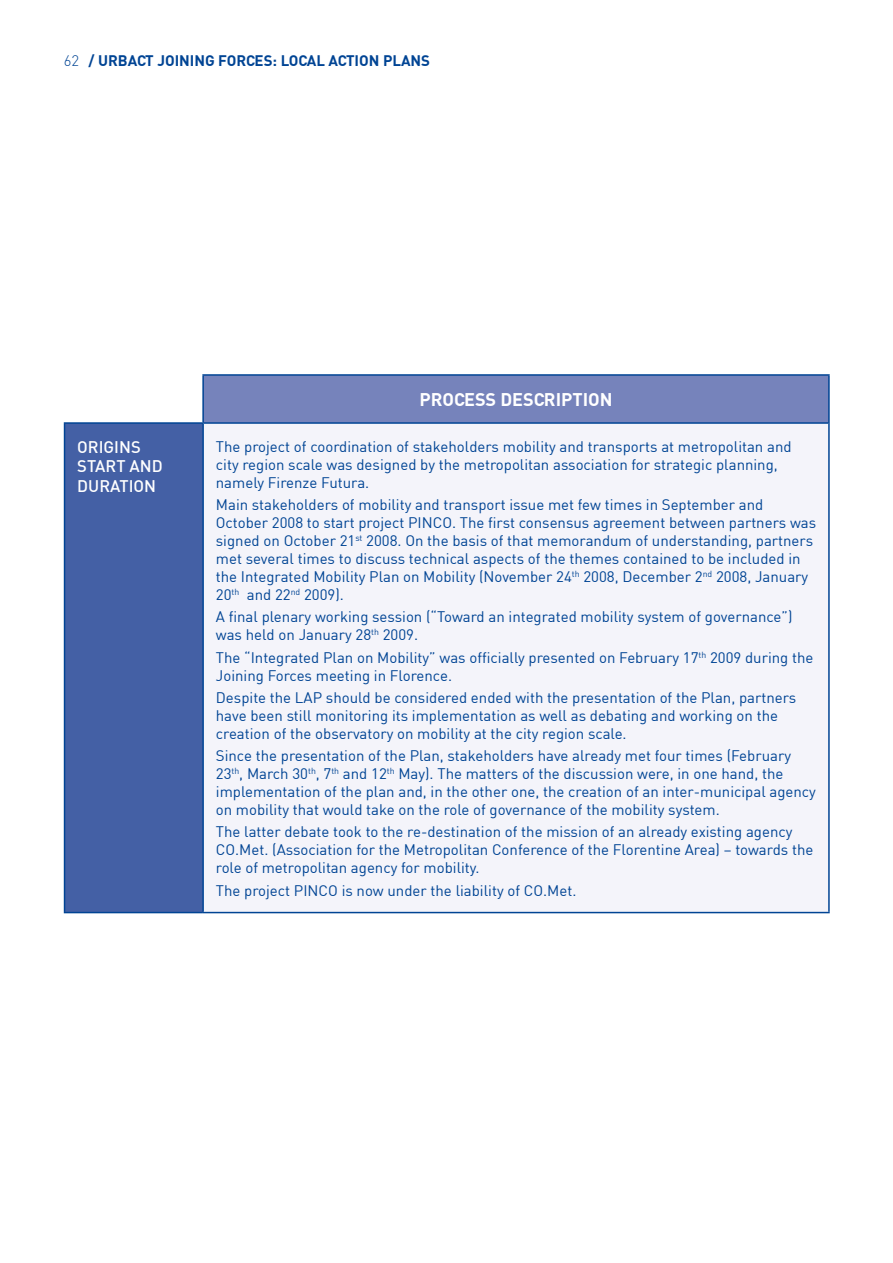
<style>
.page{position:relative;width:893px;height:1263px;background:#fff}
.page>*{position:absolute;margin:0;border:0;box-sizing:border-box;transform-origin:0 0}
.t1{font:700 18px "DIN";color:#fff}
.t2{font:500 16.5px/19.5px "DIN";color:#fff}
.t3{font:15px/18px "DIN";color:#004494}
.t4{font:700 15px "DIN";color:#004494}
.s1{font-weight:300}
</style>
<div class="page">
<div style="left:203px;top:375px;width:626px;height:48px;background:#7683bb"></div>
<div style="left:65px;top:423px;width:138px;height:489px;background:#4460a5"></div>
<div style="left:203px;top:423px;width:626px;height:489px;background:#f4f4fa"></div>
<hr style="left:203px;top:422px;width:625px;height:2px;background:#004494">
<hr style="left:828px;top:423px;width:2px;height:489px;background:#004494">
<hr style="left:202px;top:374px;width:628px;height:2px;background:#004494">
<hr style="left:202px;top:376px;width:2px;height:46px;background:#004494">
<hr style="left:828px;top:376px;width:2px;height:47px;background:#004494">
<hr style="left:202px;top:912px;width:628px;height:1px;background:#004494">
<hr style="left:64px;top:422px;width:139px;height:2px;background:#004494">
<hr style="left:64px;top:912px;width:138px;height:1px;background:#004494">
<hr style="left:64px;top:424px;width:1px;height:488px;background:#004494">
<hr style="left:202px;top:424px;width:2px;height:488px;background:#004494">
<p class="t4" style="left:64px;top:50px;width:368px"><span class="s1">62</span> / URBACT JOINING FORCES: LOCAL ACTION PLANS</p>
<p class="t1" style="left:419px;top:388px;width:195px">PROCESS DESCRIPTION</p>
<p class="t2" style="left:77px;top:437px;width:87px">ORIGINS<br>START AND<br>DURATION</p>
<p class="t3" style="left:216px;top:437px;width:577px">The project of coordination of stakeholders mobility and transports at metropolitan and city region scale was designed by the metropolitan association for strategic planning, namely Firenze Futura.</p>
<p class="t3" style="left:216px;top:495px;width:602px">Main stakeholders of mobility and transport issue met few times in September and October 2008 to start project PINCO. The first consensus agreement between partners was signed on October 21<sup>st</sup> 2008. On the basis of that memorandum of understanding, partners met several times to discuss technical aspects of the themes contained to be included in the Integrated Mobility Plan on Mobility (November 24<sup>th</sup> 2008, December 2<sup>nd</sup> 2008, January 20<sup>th</sup> and 22<sup>nd</sup> 2009).</p>
<p class="t3" style="left:216px;top:607px;width:578px">A final plenary working session (“Toward an integrated mobility system of governance”) was held on January 28<sup>th</sup> 2009.</p>
<p class="t3" style="left:216px;top:648px;width:599px">The “Integrated Plan on Mobility” was officially presented on February 17<sup>th</sup> 2009 during the<br>Joining Forces meeting in Florence.</p>
<p class="t3" style="left:216px;top:688px;width:582px">Despite the LAP should be considered ended with the presentation of the Plan, partners have been still monitoring its implementation as well as debating and working on the creation of the observatory on mobility at the city region scale.</p>
<p class="t3" style="left:216px;top:746px;width:602px">Since the presentation of the Plan, stakeholders have already met four times (February 23<sup>th</sup>, March 30<sup>th</sup>, 7<sup>th</sup> and 12<sup>th</sup> May). The matters of the discussion were, in one hand, the implementation of the plan and, in the other one, the creation of an inter-municipal agency on mobility that would take on the role of governance of the mobility system.</p>
<p class="t3" style="left:216px;top:822px;width:599px">The latter debate took to the re-destination of the mission of an already existing agency<br>CO.Met. (Association for the Metropolitan Conference of the Florentine Area) – towards the role of metropolitan agency for mobility.</p>
<p class="t3" style="left:216px;top:881px;width:362px">The project PINCO is now under the liability of CO.Met.</p>
</div>
